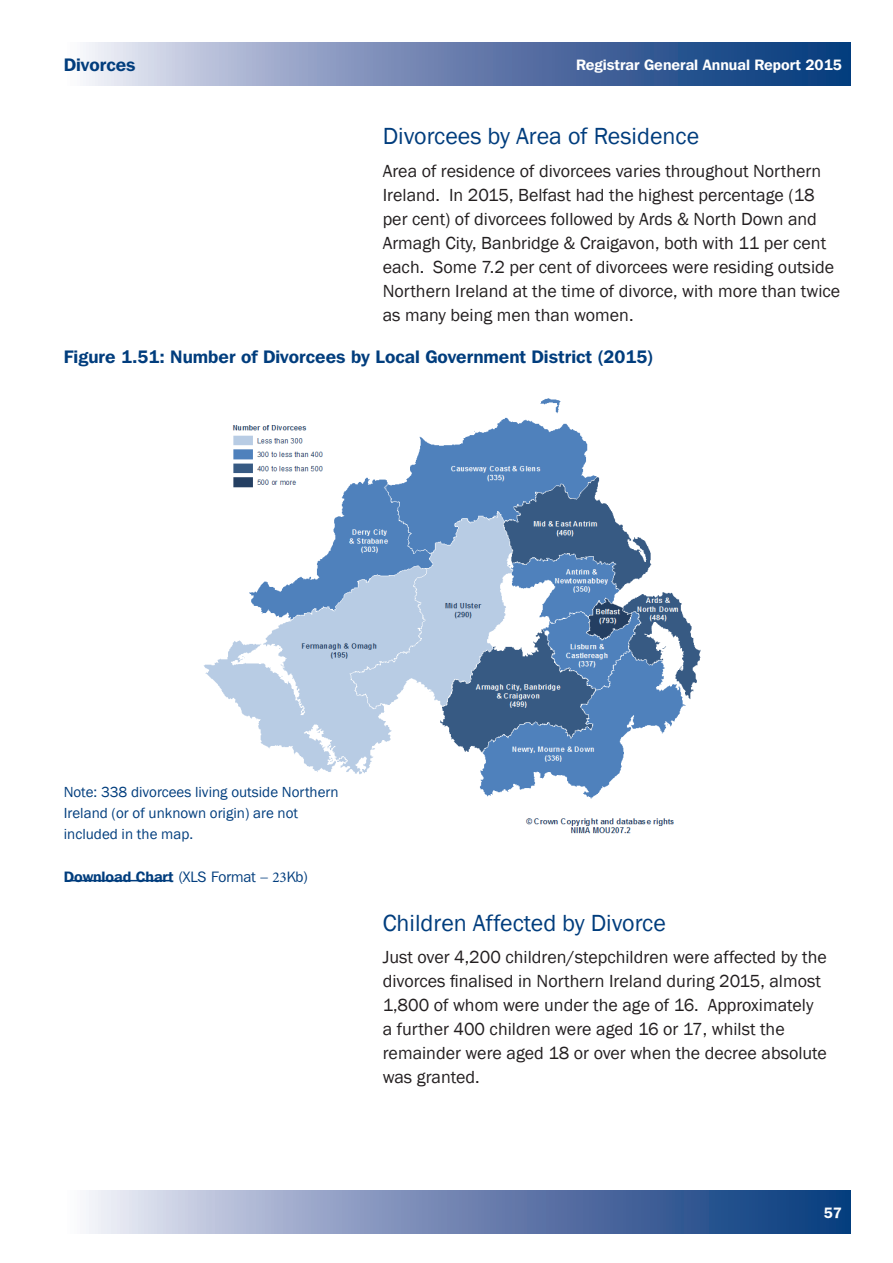
<style>
.page{position:relative;width:893px;height:1263px;background:#fff}
.page>*{position:absolute;margin:0;border:0;box-sizing:border-box;transform-origin:0 0}
.t1{font:24px "Franklin Gothic";color:#013d7d}
.t2{font:18px/24px "Franklin Gothic";color:#231f20}
.t3{font:600 18px "Franklin Gothic IT Cby BT";color:#013d7d}
.t4{font:15px/21px "Franklin Gothic";color:#013d7d}
.t5{font:600 15px "Franklin Gothic IT Cby BT";color:#fff}
.t6{font:15px "Franklin Gothic IT Cby BT";color:#013d7d}
.s1{font-weight:600}
.s2{font-family:"Minion Pro"}
</style>
<div class="page">
<svg style="left:83px;top:43px;width:767px;height:42px;background:#6c84b0"></svg>
<svg style="left:86px;top:1191px;width:764px;height:42px;background:#7289b4"></svg>
<img style="left:203px;top:398px;width:498px;height:436px">
<hr style="left:67px;top:880px;width:103px;height:1px;background:#013d7d">
<p class="t3" style="left:64px;top:53px;width:73px">Divorces</p>
<p class="t5" style="left:576px;top:55px;width:267px">Registrar General Annual Report 2015</p>
<h1 class="t1" style="left:383px;top:121px;width:318px">Divorcees by Area of Residence</h1>
<p class="t2" style="left:383px;top:159px;width:459px">Area of residence of divorcees varies throughout Northern Ireland. In 2015, Belfast had the highest percentage (18 per cent) of divorcees followed by Ards &amp; North Down and Armagh City, Banbridge &amp; Craigavon, both with 11 per cent each. Some 7.2 per cent of divorcees were residing outside Northern Ireland at the time of divorce, with more than twice as many being men than women.</p>
<p class="t3" style="left:64px;top:346px;width:591px">Figure 1.51: Number of Divorcees by Local Government District (2015)</p>
<p class="t4" style="left:64px;top:782px;width:276px">Note: 338 divorcees living outside Northern<br>Ireland (or of unknown origin) are not included in the map.</p>
<p class="t6" style="left:64px;top:867px;width:246px"><span class="s1">Download Chart</span> (XLS Format – <span class="s2">23</span>Kb)</p>
<h1 class="t1" style="left:383px;top:908px;width:285px">Children Affected by Divorce</h1>
<p class="t2" style="left:383px;top:945px;width:446px">Just over 4,200 children/stepchildren were affected by the divorces finalised in Northern Ireland during 2015, almost 1,800 of whom were under the age of 16. Approximately a further 400 children were aged 16 or 17, whilst the remainder were aged 18 or over when the decree absolute was granted.</p>
<p class="t5" style="left:824px;top:1203px;width:20px">57</p>
</div>
